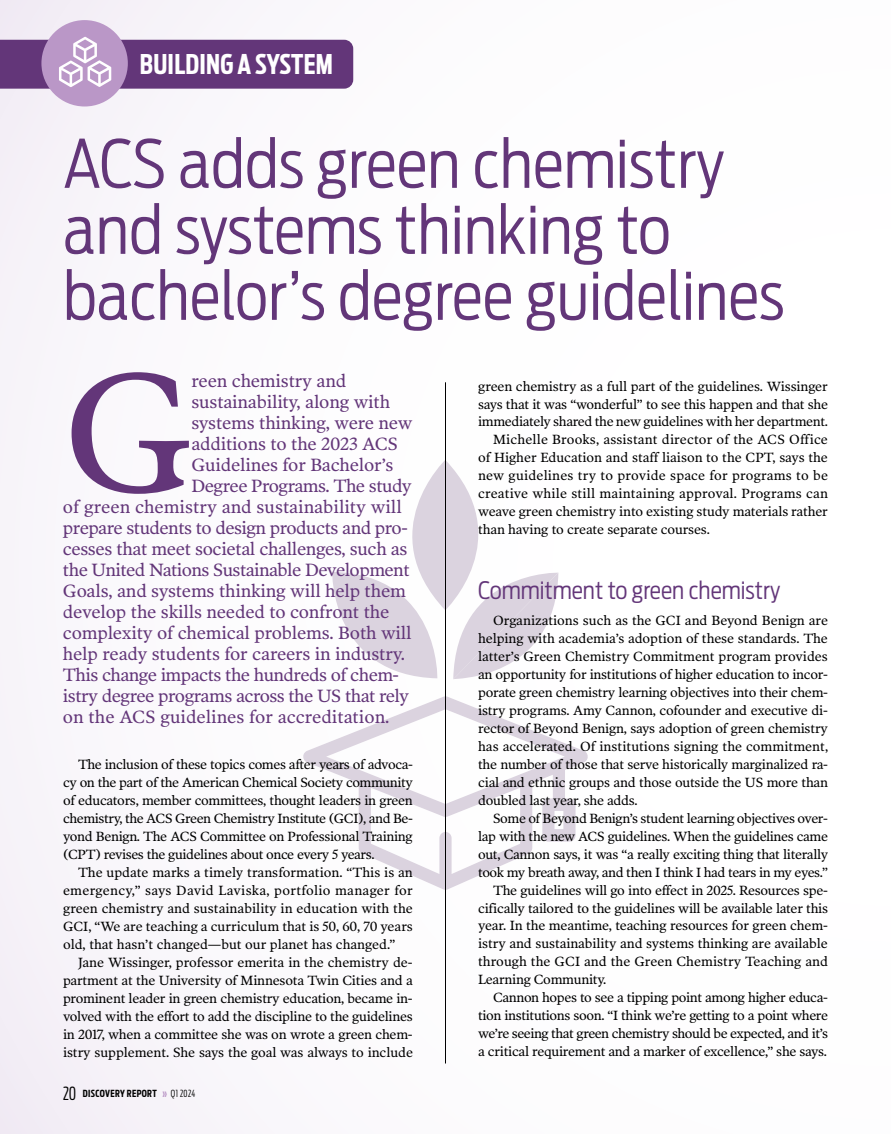
<style>
.page{position:relative;width:891px;height:1134px;background:#fff}
.page>*{position:absolute;margin:0;border:0;box-sizing:border-box;transform-origin:0 0}
.t1{font:171.3px "Poynter OS Text";color:#633679}
.t2{font:300 66px/66px "Antenna Cond";color:#633679}
.t3{font:700 27px "Antenna Extra Cond";letter-spacing:.01em;color:#fff}
.t4{font:300 24px "Antenna Cond";color:#633679}
.t5{font:18px "Poynter OS Text";letter-spacing:-.01em;color:#633679}
.t6{font:18px "Poynter OS Text";letter-spacing:-.03em;color:#633679}
.t7{font:13.5px/18px "Poynter OS Text";letter-spacing:-.02em;color:#000;text-align:justify}
.t8{font:13.5px "Poynter OS Text";letter-spacing:.015em;color:#000}
.t9{font:13.5px "Poynter OS Text";color:#000}
.t10{font:13.5px "Poynter OS Text";letter-spacing:.01em;color:#000}
.t11{font:13.5px "Poynter OS Text";letter-spacing:.005em;color:#000}
.t12{font:700 9.75px "Antenna Extra Cond";letter-spacing:.04em;color:#000}
.s1{font-weight:300;font-size:18px}
.s2{color:#ba97c7}
.s3{font-weight:300}
</style>
<div class="page">
<svg style="left:303px;top:696px;width:285px;height:194px"></svg>
<svg style="left:332px;top:460px;width:226px;height:219px"></svg>
<hr style="left:445px;top:382px;width:1px;height:682px;background:#000">
<div style="left:41px;top:20px;width:87px;height:86px;background:#ba97c7;border-radius:50%"></div>
<svg style="left:0;top:37px;width:353px;height:52px"></svg>
<h3 class="t3" style="left:140px;top:49px;width:194px">BUILDING A SYSTEM</h3>
<h2 class="t2" style="left:63px;top:131px;width:723px">ACS adds green chemistry and systems thinking to bachelor’s degree guidelines</h2>
<h1 class="t1" style="left:63px;top:326px;width:133px">G</h1>
<h3 class="t5" style="left:191px;top:369px;width:156px">reen chemistry and</h3>
<h3 class="t5" style="left:191px;top:390px;width:200px">sustainability, along with</h3>
<h3 class="t5" style="left:191px;top:411px;width:223px">systems thinking, were new</h3>
<h3 class="t5" style="left:191px;top:432px;width:208px">additions to the 2023 ACS</h3>
<h3 class="t5" style="left:191px;top:453px;width:203px">Guidelines for Bachelor’s</h3>
<h3 class="t6" style="left:191px;top:474px;width:222px">Degree Programs. The study</h3>
<h3 class="t5" style="left:63px;top:495px;width:340px">of green chemistry and sustainability will</h3>
<h3 class="t6" style="left:63px;top:516px;width:346px">prepare students to design products and pro-</h3>
<h3 class="t5" style="left:63px;top:537px;width:346px">cesses that meet societal challenges, such as</h3>
<h3 class="t6" style="left:63px;top:558px;width:348px">the United Nations Sustainable Development</h3>
<h3 class="t5" style="left:63px;top:579px;width:344px">Goals, and systems thinking will help them</h3>
<h3 class="t5" style="left:63px;top:600px;width:328px">develop the skills needed to confront the</h3>
<h3 class="t5" style="left:63px;top:621px;width:350px">complexity of chemical problems. Both will</h3>
<h3 class="t5" style="left:63px;top:642px;width:344px">help ready students for careers in industry.</h3>
<h3 class="t6" style="left:63px;top:663px;width:338px">This change impacts the hundreds of chem-</h3>
<h3 class="t6" style="left:63px;top:684px;width:348px">istry degree programs across the US that rely</h3>
<h3 class="t5" style="left:63px;top:705px;width:328px">on the ACS guidelines for accreditation.</h3>
<p class="t7" style="left:63px;top:755px;width:352px;text-indent:15px">The inclusion of these topics comes after years of advoca&shy;cy on the part of the American Chemical Society community of educators, member committees, thought leaders in green chemistry, the ACS Green Chemistry Institute (GCI), and Be&shy;yond Benign. The ACS Committee on Professional Training (CPT) revises the guidelines about once every 5 years.</p>
<p class="t7" style="left:63px;top:863px;width:351px;text-indent:15px">The update marks a timely transformation. “This is an emergency,” says David Laviska, portfolio manager for green chemistry and sustainability in education with the GCI, “We are teaching a curriculum that is 50, 60, 70 years old, that hasn’t changed—but our planet has changed.”</p>
<p class="t7" style="left:63px;top:952px;width:351px;text-indent:15px">Jane Wissinger, professor emerita in the chemistry de&shy;partment at the University of Minnesota Twin Cities and a prominent leader in green chemistry education, became in&shy;volved with the effort to add the discipline to the guidelines in 2017, when a committee she was on wrote a green chem&shy;istry supplement. She says the goal was always to include</p>
<p class="t12" style="left:63px;top:1088px;width:134px"><span class="s1">20</span> DISCOVERY REPORT <span class="s2">»</span> <span class="s3">Q1 2024</span></p>
<p class="t7" style="left:478px;top:376px;width:351px">green chemistry as a full part of the guidelines. Wissinger</p>
<p class="t7" style="left:478px;top:394px;width:352px">says that it was “wonderful” to see this happen and that she</p>
<p class="t7" style="left:478px;top:412px;width:351px">immediately shared the new guidelines with her department.</p>
<p class="t10" style="left:493px;top:431px;width:336px">Michelle Brooks, assistant director of the ACS Office</p>
<p class="t9" style="left:478px;top:449px;width:351px">of Higher Education and staff liaison to the CPT, says the</p>
<p class="t8" style="left:478px;top:467px;width:351px">new guidelines try to provide space for programs to be</p>
<p class="t8" style="left:478px;top:485px;width:351px">creative while still maintaining approval. Programs can</p>
<p class="t7" style="left:478px;top:502px;width:351px">weave green chemistry into existing study materials rather</p>
<p class="t7" style="left:478px;top:520px;width:233px">than having to create separate courses.</p>
<h3 class="t4" style="left:478px;top:577px;width:304px">Commitment to green chemistry</h3>
<p class="t7" style="left:478px;top:611px;width:352px;text-indent:15px">Organizations such as the GCI and Beyond Benign are helping with academia’s adoption of these standards. The latter’s Green Chemistry Commitment program provides an opportunity for institutions of higher education to incor&shy;porate green chemistry learning objectives into their chem&shy;istry programs. Amy Cannon, cofounder and executive di&shy;rector of Beyond Benign, says adoption of green chemistry has accelerated. Of institutions signing the commitment, the number of those that serve historically marginalized ra&shy;cial and ethnic groups and those outside the US more than doubled last year, she adds.</p>
<p class="t7" style="left:493px;top:808px;width:336px">Some of Beyond Benign’s student learning objectives over-</p>
<p class="t7" style="left:478px;top:826px;width:351px">lap with the new ACS guidelines. When the guidelines came</p>
<p class="t7" style="left:478px;top:844px;width:352px">out, Cannon says, it was “a really exciting thing that literally</p>
<p class="t7" style="left:478px;top:862px;width:351px">took my breath away, and then I think I had tears in my eyes.”</p>
<p class="t7" style="left:493px;top:880px;width:336px">The guidelines will go into effect in 2025. Resources spe-</p>
<p class="t7" style="left:478px;top:898px;width:351px">cifically tailored to the guidelines will be available later this</p>
<p class="t7" style="left:478px;top:916px;width:351px">year. In the meantime, teaching resources for green chem-</p>
<p class="t7" style="left:478px;top:934px;width:351px">istry and sustainability and systems thinking are available</p>
<p class="t11" style="left:478px;top:953px;width:351px">through the GCI and the Green Chemistry Teaching and</p>
<p class="t7" style="left:478px;top:970px;width:130px">Learning Community.</p>
<p class="t7" style="left:493px;top:988px;width:336px">Cannon hopes to see a tipping point among higher educa-</p>
<p class="t7" style="left:478px;top:1006px;width:351px">tion institutions soon. “I think we’re getting to a point where</p>
<p class="t7" style="left:478px;top:1024px;width:351px">we’re seeing that green chemistry should be expected, and it’s</p>
<p class="t7" style="left:478px;top:1042px;width:350px">a critical requirement and a marker of excellence,” she says.</p>
</div>
